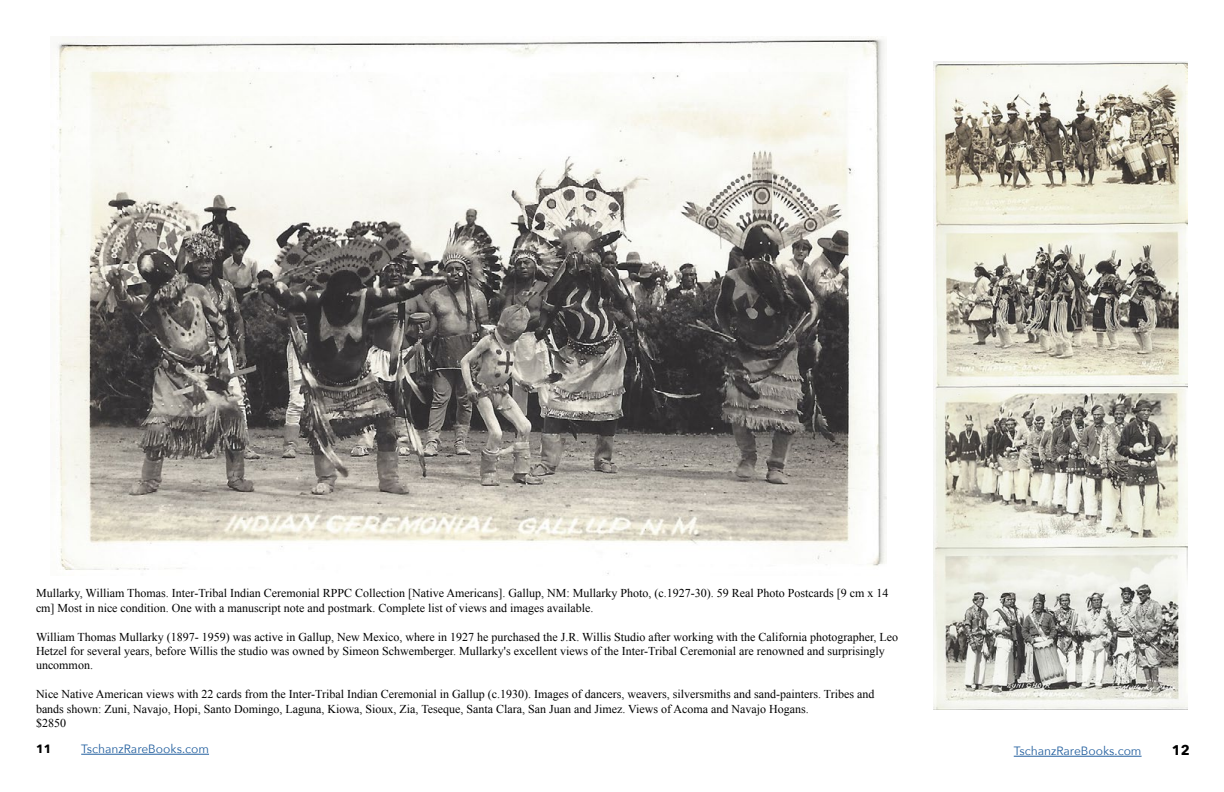
<style>
.page{position:relative;width:1224px;height:792px;background:#fff}
.page>*{position:absolute;margin:0;border:0;box-sizing:border-box;transform-origin:0 0}
.t1{font:700 14px "Avenir Next";color:#000}
.t2{font:12px/14.4px "Times New Roman";color:#000}
.t3{font:12px "Avenir Next";color:#215e9e}
.t4{font:700 12px "Avenir Next";color:#000}
</style>
<div class="page">
<hr style="left:1014px;top:756px;width:128px;height:1px;background:#215e9e">
<hr style="left:81px;top:754px;width:128px;height:1px;background:#215e9e">
<img style="left:53px;top:36px;width:834px;height:538px">
<img style="left:933px;top:62px;width:254px;height:647px">
<p class="t2" style="left:36px;top:586px;width:854px">Mullarky, William Thomas. Inter-Tribal Indian Ceremonial RPPC Collection [Native Americans]. Gallup, NM: Mullarky Photo, (c.1927-30). 59 Real Photo Postcards [9 cm x 14 cm] Most in nice condition. One with a manuscript note and postmark. Complete list of views and images available.</p>
<p class="t2" style="left:36px;top:629px;width:864px">William Thomas Mullarky (1897- 1959) was active in Gallup, New Mexico, where in 1927 he purchased the J.R. Willis Studio after working with the California photographer, Leo<br>Hetzel for several years, before Willis the studio was owned by Simeon Schwemberger. Mullarky's excellent views of the Inter-Tribal Ceremonial are renowned and surprisingly uncommon.</p>
<p class="t2" style="left:36px;top:687px;width:840px">Nice Native American views with 22 cards from the Inter-Tribal Indian Ceremonial in Gallup (c.1930). Images of dancers, weavers, silversmiths and sand-painters. Tribes and bands shown: Zuni, Navajo, Hopi, Santo Domingo, Laguna, Kiowa, Sioux, Zia, Teseque, Santa Clara, San Juan and Jimez. Views of Acoma and Navajo Hogans.<br>$2850</p>
<p class="t4" style="left:36px;top:739px;width:17px">11</p>
<p class="t3" style="left:81px;top:739px;width:129px">TschanzRareBooks.com</p>
<p class="t3" style="left:1014px;top:741px;width:129px">TschanzRareBooks.com</p>
<p class="t1" style="left:1172px;top:738px;width:20px">12</p>
</div>
